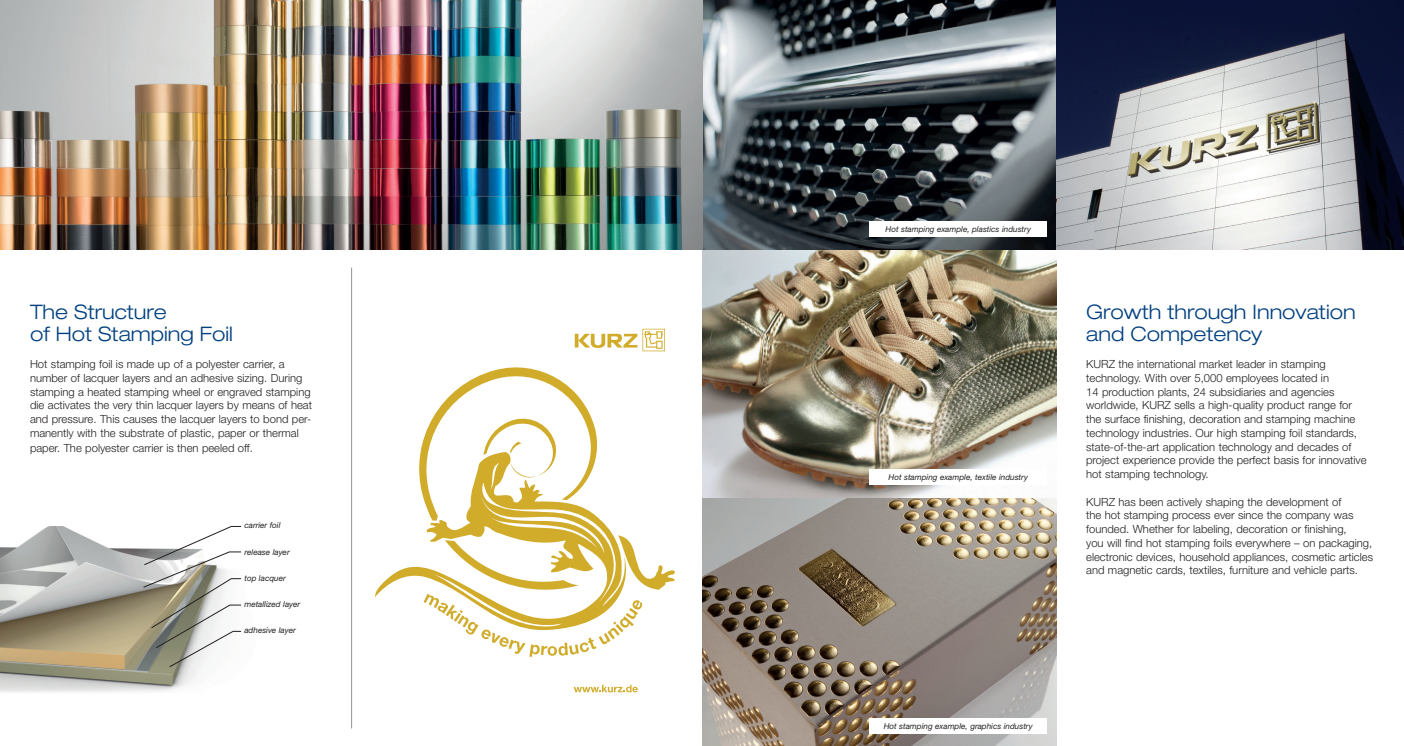
<style>
.page{position:relative;width:1404px;height:746px;background:#fff}
.page>*{position:absolute;margin:0;border:0;box-sizing:border-box;transform-origin:0 0}
.t1{font:300 expanded 20px/22.5px "Helvetica Neue LT Std";color:#014081}
.t2{font:300 11.25px/13.8px "Helvetica Neue LT Std";color:#231f20}
.t3{font:italic 8.12px "Helvetica Neue LT Std";color:#231f20}
</style>
<div class="page">
<svg style="left:575px;top:329px;width:90px;height:22px"></svg>
<svg style="left:574px;top:684px;width:64px;height:8px"></svg>
<svg style="left:375px;top:520px;width:238px;height:77px"></svg>
<svg style="left:419px;top:367px;width:182px;height:153px"></svg>
<svg style="left:423px;top:535px;width:252px;height:122px"></svg>
<img style="left:702px;top:0;width:354px;height:498px">
<svg style="left:702px;top:498px;width:354px;height:248px;background:#94897d"></svg>
<img style="left:0;top:526px;width:201px;height:166px">
<img style="left:0;top:0;width:702px;height:250px">
<svg style="left:143px;top:526px;width:99px;height:141px"></svg>
<img style="left:1056px;top:0;width:348px;height:250px">
<div style="left:869px;top:222px;width:178px;height:15px;background:#fff"></div>
<div style="left:869px;top:469px;width:178px;height:16px;background:#fff"></div>
<div style="left:869px;top:717px;width:178px;height:16px;background:#fff"></div>
<hr style="left:351px;top:267px;width:1px;height:461px;background:#939598">
<h1 class="t1" style="left:30px;top:300px;width:204px">The Structure<br>of Hot Stamping Foil</h1>
<p class="t2" style="left:30px;top:357px;width:283px">Hot stamping foil is made up of a polyester carrier, a number of lacquer layers and an adhesive sizing. During stamping a heated stamping wheel or engraved stamping die activates the very thin lacquer layers by means of heat and pressure. This causes the lacquer layers to bond per&shy;manently with the substrate of plastic, paper or thermal</p>
<p class="t2" style="left:30px;top:440px;width:224px">paper. The polyester carrier is then peeled off.</p>
<p class="t3" style="left:244px;top:520px;width:38px">carrier foil</p>
<p class="t3" style="left:244px;top:547px;width:47px">release layer</p>
<p class="t3" style="left:244px;top:573px;width:43px">top lacquer</p>
<p class="t3" style="left:244px;top:599px;width:57px">metallized layer</p>
<p class="t3" style="left:244px;top:625px;width:53px">adhesive layer</p>
<p class="t3" style="left:885px;top:224px;width:147px">Hot stamping example, plastics industry</p>
<p class="t3" style="left:888px;top:472px;width:141px">Hot stamping example, textile industry</p>
<h1 class="t1" style="left:1086px;top:300px;width:271px">Growth through Innovation and Competency</h1>
<p class="t2" style="left:1086px;top:357px;width:282px">KURZ the international market leader in stamping technology. With over 5,000 employees located in<br>14 production plants, 24 subsidiaries and agencies worldwide, KURZ sells a high-quality product range for the surface finishing, decoration and stamping machine technology industries. Our high stamping foil standards, state-of-the-art application technology and decades of project experience provide the perfect basis for innovative hot stamping technology.</p>
<p class="t2" style="left:1086px;top:494px;width:288px">KURZ has been actively shaping the development of<br>the hot stamping process ever since the company was founded. Whether for labeling, decoration or finishing,<br>you will find hot stamping foils everywhere – on packaging, electronic devices, household appliances, cosmetic articles and magnetic cards, textiles, furniture and vehicle parts.</p>
<p class="t3" style="left:884px;top:720px;width:150px">Hot stamping example, graphics industry</p>
</div>
